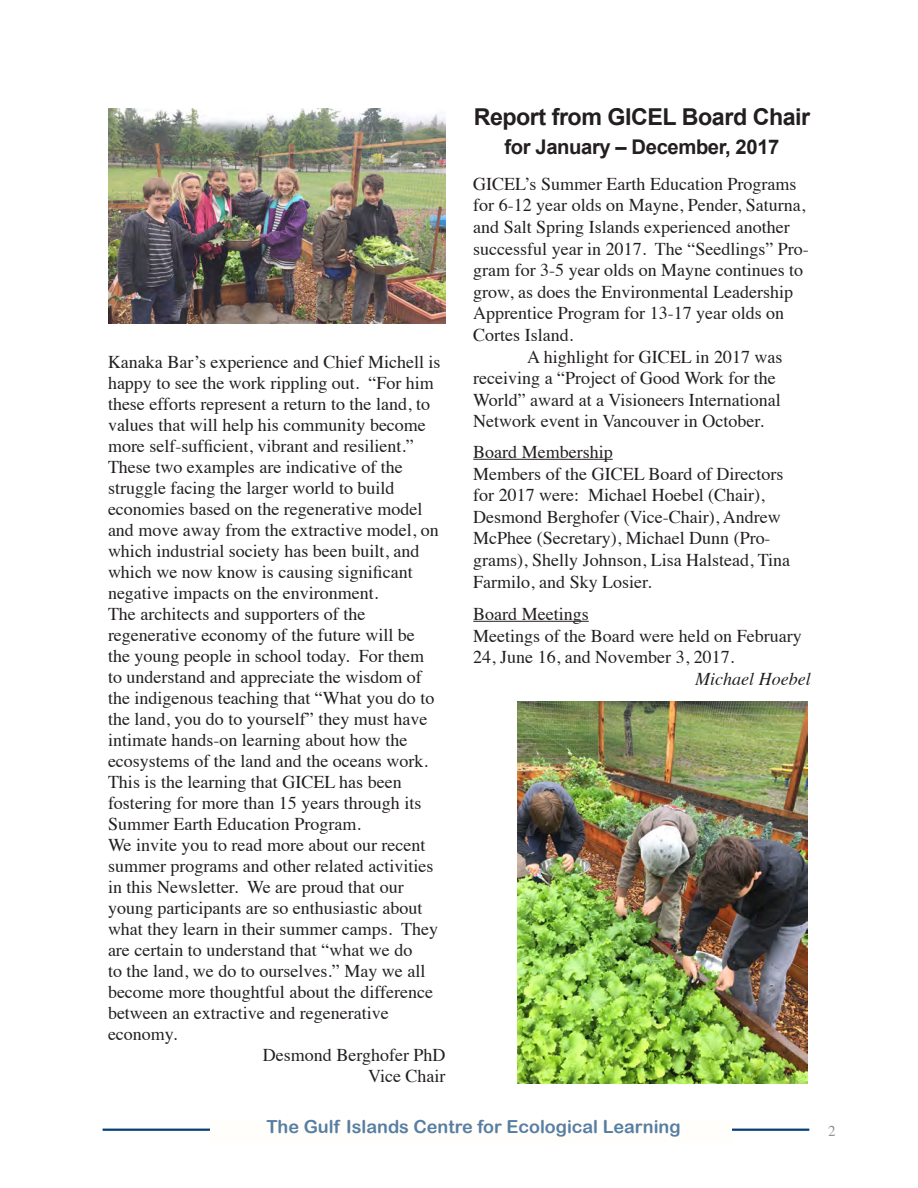
<style>
.page{position:relative;width:918px;height:1188px;background:#fff}
.page>*{position:absolute;margin:0;border:0;box-sizing:border-box;transform-origin:0 0}
.t1{font:700 23.25px "Arial";letter-spacing:-.02em;color:#231f20}
.t2{font:700 20.25px "Arial";letter-spacing:-.02em;color:#231f20}
.t3{font:18px/21px "Times";color:#231f20}
.t4{font:18px "Arial Rounded MT Bold";color:#577ea3}
.t5{font:italic 18px "Times";color:#231f20}
.t6{font:15px "Times";color:#8f9194}
</style>
<div class="page">
<hr style="left:103px;top:1129px;width:706px;height:2px;background:#063f76">
<div style="left:210px;top:1120px;width:522px;height:23px;background:#fffefa"></div>
<hr style="left:473px;top:459px;width:140px;height:1px;background:#231f20">
<hr style="left:473px;top:621px;width:116px;height:1px;background:#231f20">
<img style="left:109px;top:109px;width:337px;height:215px">
<img style="left:518px;top:701px;width:289px;height:383px">
<p class="t3" style="left:108px;top:349px;width:334px">Kanaka Bar’s experience and Chief Michell is happy to see the work rippling out. “For him these efforts represent a return to the land, to values that will help his community become more self-sufficient, vibrant and resilient.”</p>
<p class="t3" style="left:108px;top:454px;width:332px">These two examples are indicative of the struggle facing the larger world to build economies based on the regenerative model and move away from the extractive model, on which industrial society has been built, and which we now know is causing significant negative impacts on the environment.</p>
<p class="t3" style="left:108px;top:601px;width:328px">The architects and supporters of the regenerative economy of the future will be the young people in school today. For them to understand and appreciate the wisdom of the indigenous teaching that “What you do to the land, you do to yourself” they must have intimate hands-on learning about how the ecosystems of the land and the oceans work.<br>This is the learning that GICEL has been fostering for more than 15 years through its Summer Earth Education Program.</p>
<p class="t3" style="left:108px;top:833px;width:332px">We invite you to read more about our recent summer programs and other related activities in this Newsletter. We are proud that our young participants are so enthusiastic about what they learn in their summer camps. They are certain to understand that “what we do<br>to the land, we do to ourselves.” May we all become more thoughtful about the difference between an extractive and regenerative economy.</p>
<p class="t3" style="left:263px;top:1043px;width:184px">Desmond Berghofer PhD</p>
<p class="t3" style="left:368px;top:1064px;width:79px">Vice Chair</p>
<p class="t1" style="left:474px;top:104px;width:338px">Report from GICEL Board Chair</p>
<p class="t2" style="left:505px;top:135px;width:276px">for January – December, 2017</p>
<p class="t3" style="left:473px;top:171px;width:337px;line-height:21.6px">GICEL’s Summer Earth Education Programs for 6-12 year olds on Mayne, Pender, Saturna, and Salt Spring Islands experienced another successful year in 2017. The “Seedlings” Pro&shy;gram for 3-5 year olds on Mayne continues to grow, as does the Environmental Leadership Apprentice Program for 13-17 year olds on Cortes Island.</p>
<p class="t3" style="left:473px;top:344px;width:311px;line-height:21.6px;text-indent:54px">A highlight for GICEL in 2017 was receiving a “Project of Good Work for the World” award at a Visioneers International Network event in Vancouver in October.</p>
<p class="t3" style="left:473px;top:440px;width:141px">Board Membership</p>
<p class="t3" style="left:473px;top:461px;width:318px;line-height:21.6px">Members of the GICEL Board of Directors for 2017 were: Michael Hoebel (Chair), Desmond Berghofer (Vice-Chair), Andrew McPhee (Secretary), Michael Dunn (Pro&shy;grams), Shelly Johnson, Lisa Halstead, Tina Farmilo, and Sky Losier.</p>
<p class="t3" style="left:473px;top:602px;width:117px">Board Meetings</p>
<p class="t3" style="left:473px;top:623px;width:330px;line-height:21.6px">Meetings of the Board were held on February<br>24, June 16, and November 3, 2017.</p>
<p class="t5" style="left:695px;top:663px;width:117px">Michael Hoebel</p>
<p class="t4" style="left:267px;top:1116px;width:416px">The Gulf Islands Centre for Ecological Learning</p>
<p class="t6" style="left:828px;top:1116px;width:9px">2</p>
</div>
